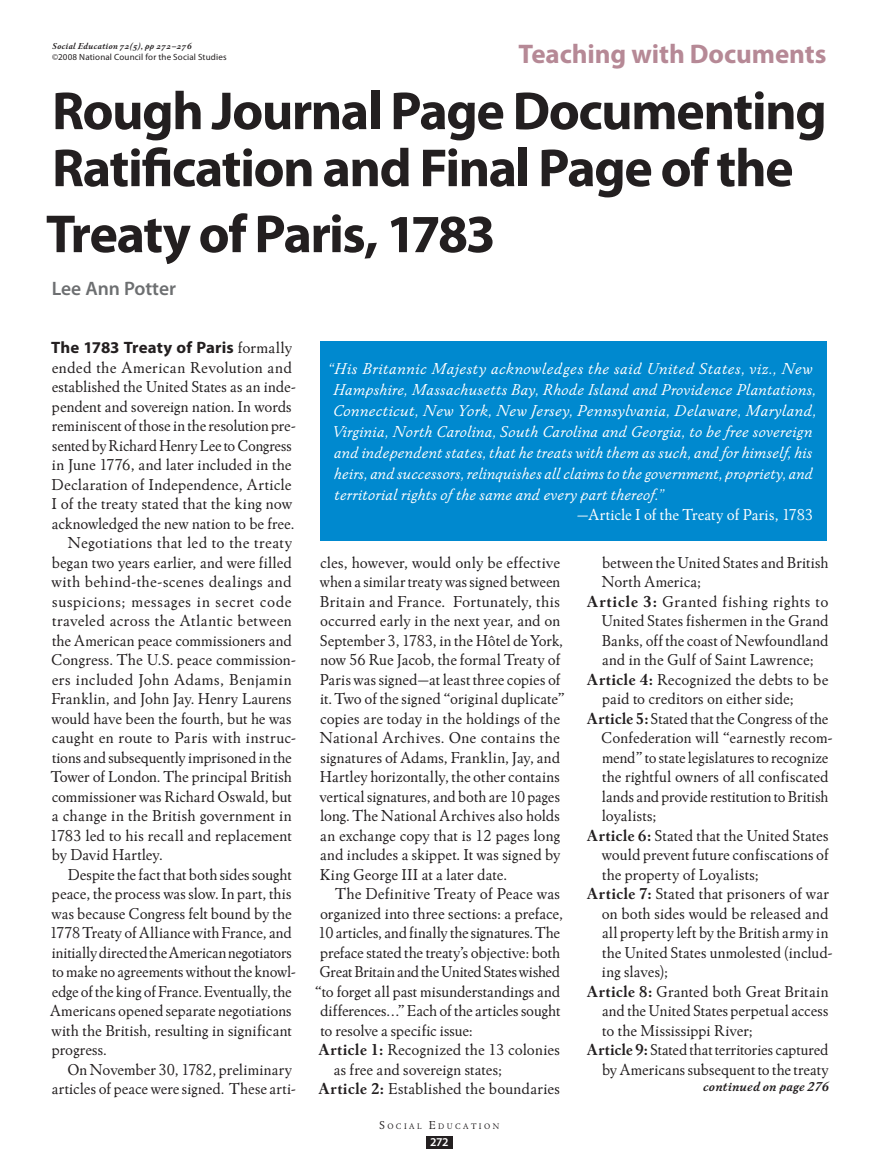
<style>
.page{position:relative;width:878px;height:1161px;background:#fff}
.page>*{position:absolute;margin:0;border:0;box-sizing:border-box;transform-origin:0 0}
.t1{font:700 54px/57px "Myriad Pro";letter-spacing:-.03em;color:#231f20}
.t2{font:700 27px "Myriad Pro";letter-spacing:-.005em;color:#b68996}
.t3{font:600 19.5px "Myriad Pro";letter-spacing:-.005em;color:#6d6f71}
.t4{font:16.5px/19.5px "Winchester New ITC";letter-spacing:.005em;color:#231f20}
.t5{font:italic 16.5px/21px "Winchester New ITC";letter-spacing:.015em;color:#fff}
.t6{font:16.5px "Winchester New ITC";letter-spacing:.025em;color:#231f20}
.t7{font:16.5px "Winchester New ITC";letter-spacing:.03em;color:#231f20}
.t8{font:16.5px "Winchester New ITC";letter-spacing:-.015em;color:#231f20}
.t9{font:16.5px "Winchester New ITC";color:#fff}
.t10{font:700 16.5px "Myriad Pro";letter-spacing:.005em;color:#231f20}
.t11{font:italic 700 13.5px "Winchester New ITC";letter-spacing:.01em;color:#231f20}
.t12{font:600 12px "Myriad Pro";color:#fff}
.t13{font:9px "Myriad Pro";letter-spacing:.015em;color:#231f20}
.t14{font:9px "Winchester New ITC Bold Italic OS";letter-spacing:.025em;color:#231f20}
.t15{font:8.4px "Winchester New ITC Book OS";letter-spacing:.285em;color:#231f20}
.s1{font-family:"Winchester New ITC";font-weight:400}
.s2{font-weight:700}
.s3{font-size:12px}
</style>
<div class="page">
<div style="left:426px;top:1136px;width:26px;height:12px;background:#231f20"></div>
<div style="left:320px;top:341px;width:506px;height:200px;background:#0089cf"></div>
<p class="t14" style="left:52px;top:41px;width:141px">Social Education 72(5), pp 272–276</p>
<p class="t13" style="left:52px;top:52px;width:176px">©2008 National Council for the Social Studies</p>
<h1 class="t1" style="left:52px;top:83px;width:776px">Rough Journal Page Documenting<br>Ratification and Final Page of the</h1>
<h1 class="t1" style="left:46px;top:206px;width:451px">Treaty of Paris, 1783</h1>
<p class="t3" style="left:52px;top:276px;width:126px">Lee Ann Potter</p>
<h2 class="t2" style="left:518px;top:39px;width:309px">Teaching with Documents</h2>
<p class="t10" style="left:51px;top:338px;width:243px">The 1783 Treaty of Paris <span class="s1">formally</span></p>
<p class="t4" style="left:52px;top:357px;width:242px">ended the American Revolution and</p>
<p class="t4" style="left:52px;top:377px;width:246px">established the United States as an inde-</p>
<p class="t4" style="left:52px;top:396px;width:241px">pendent and sovereign nation. In words</p>
<p class="t4" style="left:52px;top:416px;width:246px">reminiscent of those in the resolution pre-</p>
<p class="t4" style="left:52px;top:435px;width:241px">sented by Richard Henry Lee to Congress</p>
<p class="t4" style="left:52px;top:455px;width:241px">in June 1776, and later included in the</p>
<p class="t4" style="left:51px;top:474px;width:241px">Declaration of Independence, Article</p>
<p class="t4" style="left:51px;top:494px;width:242px">I of the treaty stated that the king now</p>
<p class="t4" style="left:52px;top:513px;width:244px">acknowledged the new nation to be free.</p>
<p class="t4" style="left:68px;top:533px;width:226px">Negotiations that led to the treaty</p>
<p class="t4" style="left:52px;top:552px;width:241px">began two years earlier, and were filled</p>
<p class="t6" style="left:52px;top:572px;width:241px">with behind-the-scenes dealings and</p>
<p class="t7" style="left:52px;top:591px;width:241px">suspicions; messages in secret code</p>
<p class="t6" style="left:52px;top:611px;width:241px">traveled across the Atlantic between</p>
<p class="t4" style="left:52px;top:630px;width:241px">the American peace commissioners and</p>
<p class="t4" style="left:51px;top:650px;width:246px">Congress. The U.S. peace commission-</p>
<p class="t6" style="left:52px;top:669px;width:241px">ers included John Adams, Benjamin</p>
<p class="t4" style="left:51px;top:689px;width:242px">Franklin, and John Jay. Henry Laurens</p>
<p class="t4" style="left:52px;top:708px;width:241px">would have been the fourth, but he was</p>
<p class="t4" style="left:52px;top:728px;width:246px">caught en route to Paris with instruc-</p>
<p class="t4" style="left:52px;top:747px;width:241px">tions and subsequently imprisoned in the</p>
<p class="t4" style="left:51px;top:767px;width:243px">Tower of London. The principal British</p>
<p class="t4" style="left:52px;top:786px;width:242px">commissioner was Richard Oswald, but</p>
<p class="t4" style="left:52px;top:806px;width:241px">a change in the British government in</p>
<p class="t4" style="left:50px;top:825px;width:243px">1783 led to his recall and replacement</p>
<p class="t4" style="left:52px;top:845px;width:112px">by David Hartley.</p>
<p class="t4" style="left:68px;top:864px;width:226px">Despite the fact that both sides sought</p>
<p class="t4" style="left:52px;top:884px;width:241px">peace, the process was slow. In part, this</p>
<p class="t4" style="left:52px;top:903px;width:241px">was because Congress felt bound by the</p>
<p class="t4" style="left:50px;top:923px;width:243px">1778 Treaty of Alliance with France, and</p>
<p class="t4" style="left:52px;top:942px;width:241px">initially directed the American negotiators</p>
<p class="t4" style="left:52px;top:962px;width:245px">to make no agreements without the knowl-</p>
<p class="t4" style="left:52px;top:981px;width:241px">edge of the king of France. Eventually, the</p>
<p class="t4" style="left:50px;top:1001px;width:243px">Americans opened separate negotiations</p>
<p class="t4" style="left:52px;top:1020px;width:242px">with the British, resulting in significant</p>
<p class="t4" style="left:52px;top:1040px;width:56px">progress.</p>
<p class="t4" style="left:67px;top:1059px;width:226px">On November 30, 1782, preliminary</p>
<p class="t4" style="left:52px;top:1079px;width:246px">articles of peace were signed. These arti-</p>
<p class="t5" style="left:328px;top:358px;width:489px">“His Britannic Majesty acknowledges the said United States, viz., New Hampshire, Massachusetts Bay, Rhode Island and Providence Plantations, Connecticut, New York, New Jersey, Pennsylvania, Delaware, Maryland, Virginia, North Carolina, South Carolina and Georgia, to be free sovereign and independent states, that he treats with them as such, and for himself, his heirs, and successors, relinquishes all claims to the government, propriety, and territorial rights of the same and every part thereof.”</p>
<p class="t9" style="left:576px;top:505px;width:238px">—Article I of the Treaty of Paris, 1783</p>
<p class="t4" style="left:319px;top:552px;width:246px">cles, however, would only be effective when a similar treaty was signed between Britain and France. Fortunately, this occurred early in the next year, and on September 3, 1783, in the Hôtel de York, now 56 Rue Jacob, the formal Treaty of Paris was signed—at least three copies of it. Two of the signed “original duplicate” copies are today in the holdings of the National Archives. One contains the signatures of Adams, Franklin, Jay, and Hartley horizontally, the other contains vertical signatures, and both are 10 pages long. The National Archives also holds an exchange copy that is 12 pages long and includes a skippet. It was signed by King George III at a later date.</p>
<p class="t4" style="left:335px;top:884px;width:226px">The Definitive Treaty of Peace was</p>
<p class="t4" style="left:320px;top:903px;width:245px">organized into three sections: a preface,</p>
<p class="t4" style="left:318px;top:923px;width:243px">10 articles, and finally the signatures. The</p>
<p class="t4" style="left:320px;top:942px;width:241px">preface stated the treaty’s objective: both</p>
<p class="t8" style="left:319px;top:962px;width:242px">Great Britain and the United States wished</p>
<p class="t4" style="left:315px;top:981px;width:247px">“to forget all past misunderstandings and</p>
<p class="t4" style="left:320px;top:1001px;width:242px">differences…” Each of the articles sought</p>
<p class="t4" style="left:320px;top:1020px;width:154px">to resolve a specific issue:</p>
<p class="t4" style="left:318px;top:1040px;width:243px"><span class="s2">Article 1:</span> Recognized the 13 colonies</p>
<p class="t4" style="left:334px;top:1059px;width:170px">as free and sovereign states;</p>
<p class="t4" style="left:318px;top:1079px;width:243px"><span class="s2">Article 2:</span> Established the boundaries</p>
<p class="t15" style="left:379px;top:1121px;width:121px"><span class="s3">S</span>OCIAL <span class="s3">E</span>DUCATION</p>
<p class="t12" style="left:430px;top:1134px;width:20px">272</p>
<p class="t4" style="left:602px;top:552px;width:228px">between the United States and British</p>
<p class="t4" style="left:601px;top:572px;width:101px">North America;</p>
<p class="t7" style="left:587px;top:591px;width:243px"><span class="s2">Article 3:</span> Granted fishing rights to</p>
<p class="t4" style="left:601px;top:611px;width:229px">United States fishermen in the Grand</p>
<p class="t4" style="left:601px;top:630px;width:228px">Banks, off the coast of Newfoundland</p>
<p class="t4" style="left:602px;top:650px;width:213px">and in the Gulf of Saint Lawrence;</p>
<p class="t4" style="left:587px;top:669px;width:243px"><span class="s2">Article 4:</span> Recognized the debts to be</p>
<p class="t4" style="left:602px;top:689px;width:193px">paid to creditors on either side;</p>
<p class="t4" style="left:587px;top:708px;width:243px"><span class="s2">Article 5:</span> Stated that the Congress of the</p>
<p class="t4" style="left:601px;top:728px;width:233px">Confederation will “earnestly recom-</p>
<p class="t4" style="left:602px;top:747px;width:228px">mend” to state legislatures to recognize</p>
<p class="t4" style="left:602px;top:767px;width:228px">the rightful owners of all confiscated</p>
<p class="t4" style="left:602px;top:786px;width:228px">lands and provide restitution to British</p>
<p class="t4" style="left:602px;top:806px;width:56px">loyalists;</p>
<p class="t4" style="left:587px;top:825px;width:243px"><span class="s2">Article 6:</span> Stated that the United States</p>
<p class="t4" style="left:602px;top:845px;width:228px">would prevent future confiscations of</p>
<p class="t4" style="left:602px;top:864px;width:158px">the property of Loyalists;</p>
<p class="t4" style="left:587px;top:884px;width:244px"><span class="s2">Article 7:</span> Stated that prisoners of war</p>
<p class="t4" style="left:602px;top:903px;width:228px">on both sides would be released and</p>
<p class="t4" style="left:602px;top:923px;width:228px">all property left by the British army in</p>
<p class="t4" style="left:602px;top:942px;width:232px">the United States unmolested (includ-</p>
<p class="t4" style="left:602px;top:962px;width:68px">ing slaves);</p>
<p class="t4" style="left:587px;top:981px;width:243px"><span class="s2">Article 8:</span> Granted both Great Britain</p>
<p class="t4" style="left:602px;top:1001px;width:228px">and the United States perpetual access</p>
<p class="t4" style="left:602px;top:1020px;width:152px">to the Mississippi River;</p>
<p class="t4" style="left:587px;top:1040px;width:243px"><span class="s2">Article 9:</span> Stated that territories captured</p>
<p class="t4" style="left:602px;top:1059px;width:228px">by Americans subsequent to the treaty</p>
<p class="t11" style="left:703px;top:1078px;width:127px">continued on page 276</p>
</div>
